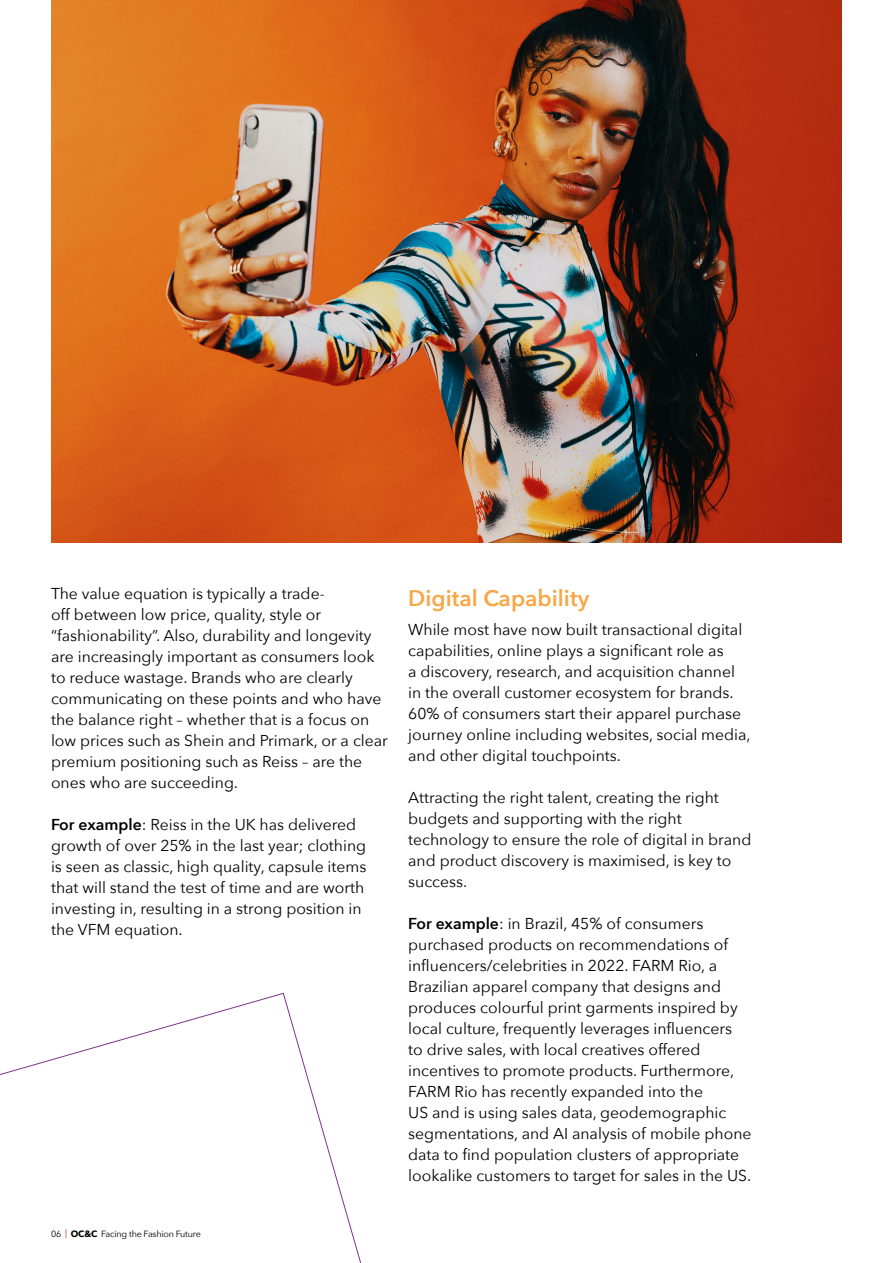
<style>
.page{position:relative;width:893px;height:1263px;background:#fff}
.page>*{position:absolute;margin:0;border:0;box-sizing:border-box;transform-origin:0 0}
.t1{font:600 22.5px "Avenir Next";color:#f7a746}
.t2{font:15.75px/21px "Avenir Next";color:#000}
.t3{font:9px "Avenir Next";letter-spacing:-.025em;color:#000}
.s1{font-weight:600}
.s2{font-weight:700}
</style>
<div class="page">
<img style="left:51px;top:0;width:791px;height:542px">
<svg style="left:0;top:992px;width:362px;height:271px"></svg>
<p class="t2" style="left:51px;top:582px;width:338px">The value equation is typically a trade-<br>off between low price, quality, style or “fashionability”. Also, durability and longevity are increasingly important as consumers look to reduce wastage. Brands who are clearly communicating on these points and who have the balance right – whether that is a focus on low prices such as Shein and Primark, or a clear premium positioning such as Reiss – are the ones who are succeeding.</p>
<p class="t2" style="left:51px;top:813px;width:317px"><span class="s1">For example</span>: Reiss in the UK has delivered growth of over 25% in the last year; clothing is seen as classic, high quality, capsule items that will stand the test of time and are worth investing in, resulting in a strong position in the VFM equation.</p>
<p class="t3" style="left:51px;top:1227px;width:151px">06 <sup>|</sup> <span class="s2">OC&amp;C</span> Facing the Fashion Future</p>
<h1 class="t1" style="left:408px;top:579px;width:182px">Digital Capability</h1>
<p class="t2" style="left:408px;top:619px;width:344px">While most have now built transactional digital capabilities, online plays a significant role as<br>a discovery, research, and acquisition channel in the overall customer ecosystem for brands.<br>60% of consumers start their apparel purchase journey online including websites, social media, and other digital touchpoints.</p>
<p class="t2" style="left:408px;top:787px;width:345px">Attracting the right talent, creating the right budgets and supporting with the right technology to ensure the role of digital in brand and product discovery is maximised, is key to success.</p>
<p class="t2" style="left:408px;top:913px;width:345px"><span class="s1">For example</span>: in Brazil, 45% of consumers purchased products on recommendations of influencers/celebrities in 2022. FARM Rio, a Brazilian apparel company that designs and produces colourful print garments inspired by local culture, frequently leverages influencers<br>to drive sales, with local creatives offered incentives to promote products. Furthermore, FARM Rio has recently expanded into the<br>US and is using sales data, geodemographic segmentations, and AI analysis of mobile phone data to find population clusters of appropriate lookalike customers to target for sales in the US.</p>
</div>
